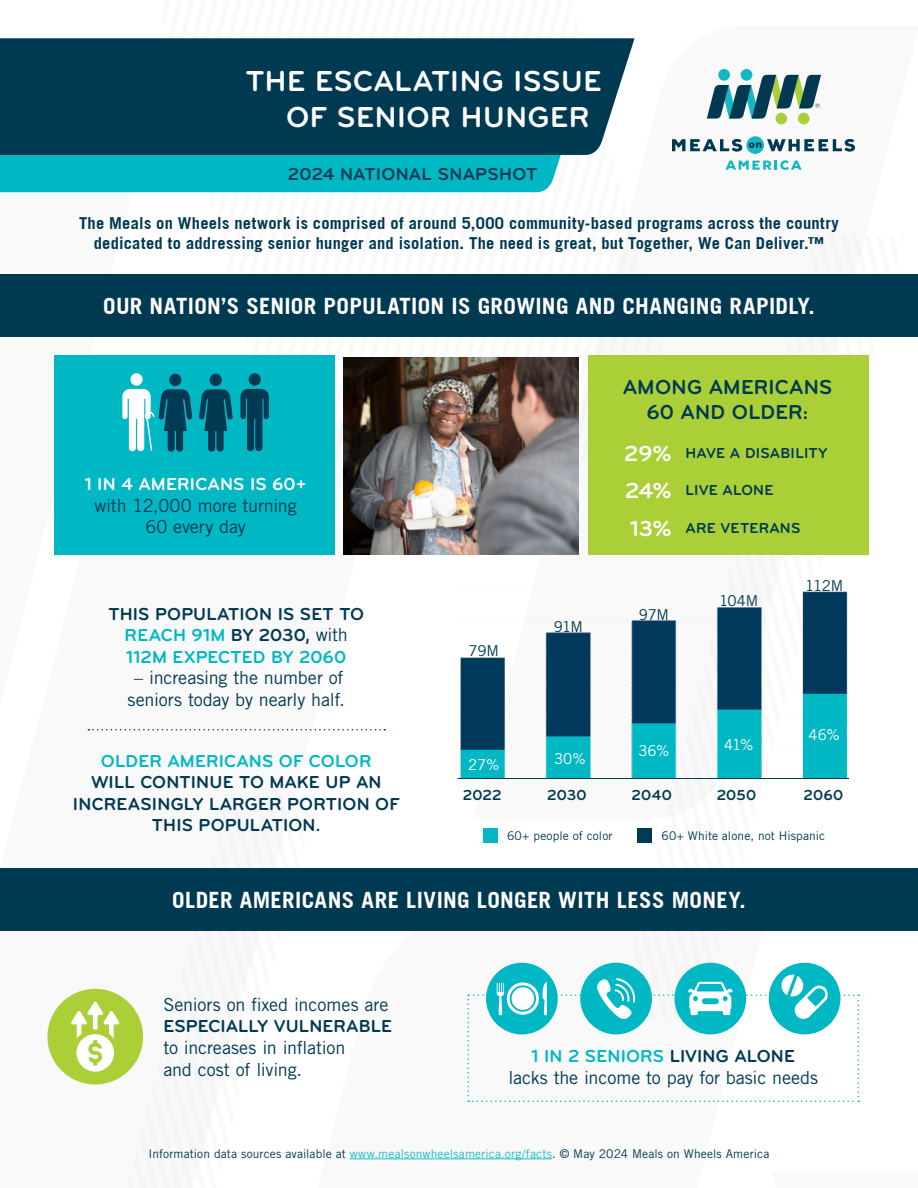
<style>
.page{position:relative;width:918px;height:1188px;background:#fff}
.page>*{position:absolute;margin:0;border:0;box-sizing:border-box;transform-origin:0 0}
.t1{font:700 30px "Bryant";letter-spacing:.02em;color:#fff}
.t2{font:700 22.5px "Trade Gothic";letter-spacing:.015em;color:#fff}
.t3{font:700 22.5px "Bryant";color:#fff}
.t4{font:700 21px/25.2px "Bryant";letter-spacing:.01em;color:#003952;text-align:center}
.t5{font:18px/21.6px "Trade Gothic LT Std";letter-spacing:-.005em;color:#003952}
.t6{font:700 18px/21.6px "Bryant";letter-spacing:.01em;color:#003952;text-align:center}
.t7{font:700 18px "Bryant";letter-spacing:.005em;color:#00b7c4}
.t8{font:700 18px "Bryant";letter-spacing:.01em;color:#fff}
.t9{font:700 16.5px/19.8px "Trade Gothic";letter-spacing:.015em;color:#003952;text-align:center}
.t10{font:700 15px "Bryant";letter-spacing:.01em;color:#003952}
.t11{font:15px "Trade Gothic LT Std";letter-spacing:-.025em;color:#003952}
.t12{font:15px "Trade Gothic LT Std";color:#fff}
.t13{font:12px "Trade Gothic LT Std";letter-spacing:.01em;color:#003852}
.t14{font:12px "Trade Gothic LT Std";letter-spacing:.005em;color:#003952}
.s1{color:#00b7c4}
.s2{font-family:"Trade Gothic LT Std";font-weight:400}
.s3{font-family:"Bryant";font-weight:700}
.s4{color:#003952}
.s5{color:#16bdc5}
</style>
<div class="page">
<img style="left:0;top:69px;width:869px;height:1119px">
<hr style="left:350px;top:1159px;width:202px;height:1px;background:#16bdc5">
<div style="left:54px;top:356px;width:280px;height:199px;background:#00b7c4"></div>
<div style="left:0;top:155px;width:586px;height:37px;background:#00b7c4"></div>
<div style="left:588px;top:356px;width:280px;height:199px;background:#abd037"></div>
<div style="left:0;top:38px;width:635px;height:117px;background:#003952"></div>
<svg style="left:746px;top:136px;width:18px;height:18px"></svg>
<svg style="left:725px;top:160px;width:77px;height:10px"></svg>
<svg style="left:672px;top:139px;width:70px;height:13px"></svg>
<svg style="left:749px;top:139px;width:106px;height:13px"></svg>
<div style="left:798px;top:113px;width:12px;height:11px;background:#aacf39;border-radius:50%"></div>
<div style="left:775px;top:113px;width:12px;height:11px;background:#aacf39;border-radius:50%"></div>
<div style="left:718px;top:69px;width:12px;height:12px;background:#15b7c4;border-radius:50%"></div>
<div style="left:741px;top:69px;width:11px;height:12px;background:#15b7c4;border-radius:50%"></div>
<svg style="left:707px;top:75px;width:114px;height:44px"></svg>
<div style="left:0;top:274px;width:918px;height:63px;background:#003952"></div>
<div style="left:0;top:868px;width:918px;height:63px;background:#003952"></div>
<svg style="left:130px;top:373px;width:13px;height:13px"></svg>
<div style="left:169px;top:374px;width:12px;height:12px;background:#003952;border-radius:50%"></div>
<svg style="left:122px;top:389px;width:70px;height:63px"></svg>
<svg style="left:241px;top:389px;width:28px;height:63px"></svg>
<div style="left:249px;top:373px;width:12px;height:13px;background:#003952;border-radius:50%"></div>
<svg style="left:199px;top:389px;width:34px;height:63px"></svg>
<div style="left:210px;top:374px;width:12px;height:12px;background:#003952;border-radius:50%"></div>
<div style="left:47px;top:989px;width:96px;height:95px;background:#abd037;border-radius:50%"></div>
<svg style="left:71px;top:1001px;width:49px;height:71px"></svg>
<div style="left:486px;top:963px;width:72px;height:71px;background:#00b7c4;border-radius:50%"></div>
<div style="left:580px;top:963px;width:72px;height:71px;background:#00b7c4;border-radius:50%"></div>
<div style="left:674px;top:963px;width:72px;height:71px;background:#00b7c4;border-radius:50%"></div>
<div style="left:769px;top:963px;width:71px;height:71px;background:#00b7c4;border-radius:50%"></div>
<svg style="left:467px;top:974px;width:392px;height:128px"></svg>
<img style="left:344px;top:357px;width:235px;height:198px">
<svg style="left:88px;top:729px;width:297px;height:1px"></svg>
<div style="left:483px;top:828px;width:15px;height:15px;background:#00b7c4"></div>
<div style="left:638px;top:828px;width:14px;height:15px;background:#003952"></div>
<img style="left:460px;top:579px;width:388px;height:199px">
<hr style="left:458px;top:778px;width:391px;height:1px;background:#003952">
<p class="t1" style="left:246px;top:62px;width:357px">THE ESCALATING ISSUE</p>
<p class="t1" style="left:286px;top:98px;width:305px">OF SENIOR HUNGER</p>
<p class="t6" style="left:288px;top:163px;width:251px">2024 NATIONAL SNAPSHOT</p>
<p class="t9" style="left:79px;top:213px;width:761px">The Meals on Wheels network is comprised of around 5,000 community-based programs across the country dedicated to addressing senior hunger and isolation. The need is great, but Together, We Can Deliver.™</p>
<p class="t2" style="left:103px;top:292px;width:713px">OUR NATION’S SENIOR POPULATION IS GROWING AND CHANGING RAPIDLY.</p>
<p class="t8" style="left:85px;top:473px;width:223px">1 IN 4 AMERICANS IS 60+</p>
<p class="t5" style="left:94px;top:494px;width:204px">with 12,000 more turning</p>
<p class="t5" style="left:145px;top:516px;width:102px">60 every day</p>
<p class="t6" style="left:108px;top:603px;width:257px">THIS POPULATION IS SET TO<br><span class="s1">REACH 91M</span> BY 2030, <span class="s2">with</span></p>
<p class="t7" style="left:126px;top:646px;width:221px">112M EXPECTED BY 2060</p>
<p class="t5" style="left:134px;top:667px;width:211px">– increasing the number of</p>
<p class="t5" style="left:128px;top:688px;width:219px">seniors today by nearly half.</p>
<p class="t6" style="left:73px;top:750px;width:328px"><span class="s1">OLDER AMERICANS OF COLOR<br></span>WILL CONTINUE TO MAKE UP AN<br>INCREASINGLY LARGER PORTION OF<br>THIS POPULATION.</p>
<p class="t4" style="left:623px;top:375px;width:211px">AMONG AMERICANS<br>60 AND OLDER:</p>
<p class="t3" style="left:624px;top:439px;width:49px">29%</p>
<p class="t10" style="left:686px;top:444px;width:143px">HAVE A DISABILITY</p>
<p class="t3" style="left:625px;top:477px;width:48px">24%</p>
<p class="t10" style="left:686px;top:481px;width:90px">LIVE ALONE</p>
<p class="t3" style="left:630px;top:514px;width:43px">13%</p>
<p class="t10" style="left:686px;top:519px;width:116px">ARE VETERANS</p>
<p class="t11" style="left:468px;top:641px;width:32px">79M</p>
<p class="t12" style="left:468px;top:755px;width:33px">27%</p>
<p class="t11" style="left:554px;top:617px;width:31px">91M</p>
<p class="t12" style="left:554px;top:749px;width:33px">30%</p>
<p class="t11" style="left:639px;top:605px;width:32px">97M</p>
<p class="t12" style="left:638px;top:742px;width:33px">36%</p>
<p class="t11" style="left:719px;top:592px;width:41px">104M</p>
<p class="t12" style="left:724px;top:736px;width:31px">41%</p>
<p class="t11" style="left:805px;top:577px;width:40px">112M</p>
<p class="t12" style="left:808px;top:725px;width:33px">46%</p>
<p class="t10" style="left:463px;top:786px;width:40px">2022</p>
<p class="t10" style="left:547px;top:786px;width:41px">2030</p>
<p class="t10" style="left:632px;top:786px;width:42px">2040</p>
<p class="t10" style="left:717px;top:786px;width:41px">2050</p>
<p class="t10" style="left:804px;top:786px;width:41px">2060</p>
<p class="t14" style="left:507px;top:828px;width:107px">60+ people of color</p>
<p class="t14" style="left:662px;top:828px;width:165px">60+ White alone, not Hispanic</p>
<p class="t2" style="left:172px;top:886px;width:575px">OLDER AMERICANS ARE LIVING LONGER WITH LESS MONEY.</p>
<p class="t5" style="left:163px;top:993px;width:230px">Seniors on fixed incomes are<br><span class="s3">ESPECIALLY VULNERABLE </span>to increases in inflation<br>and cost of living.</p>
<p class="t7" style="left:531px;top:1045px;width:265px">1 IN 2 SENIORS <span class="s4">LIVING ALONE</span></p>
<p class="t5" style="left:508px;top:1066px;width:311px">lacks the income to pay for basic needs</p>
<p class="t13" style="left:149px;top:1146px;width:622px">Information data sources available at <span class="s5">www.mealsonwheelsamerica.org/facts</span>. © May 2024 Meals on Wheels America</p>
</div>
